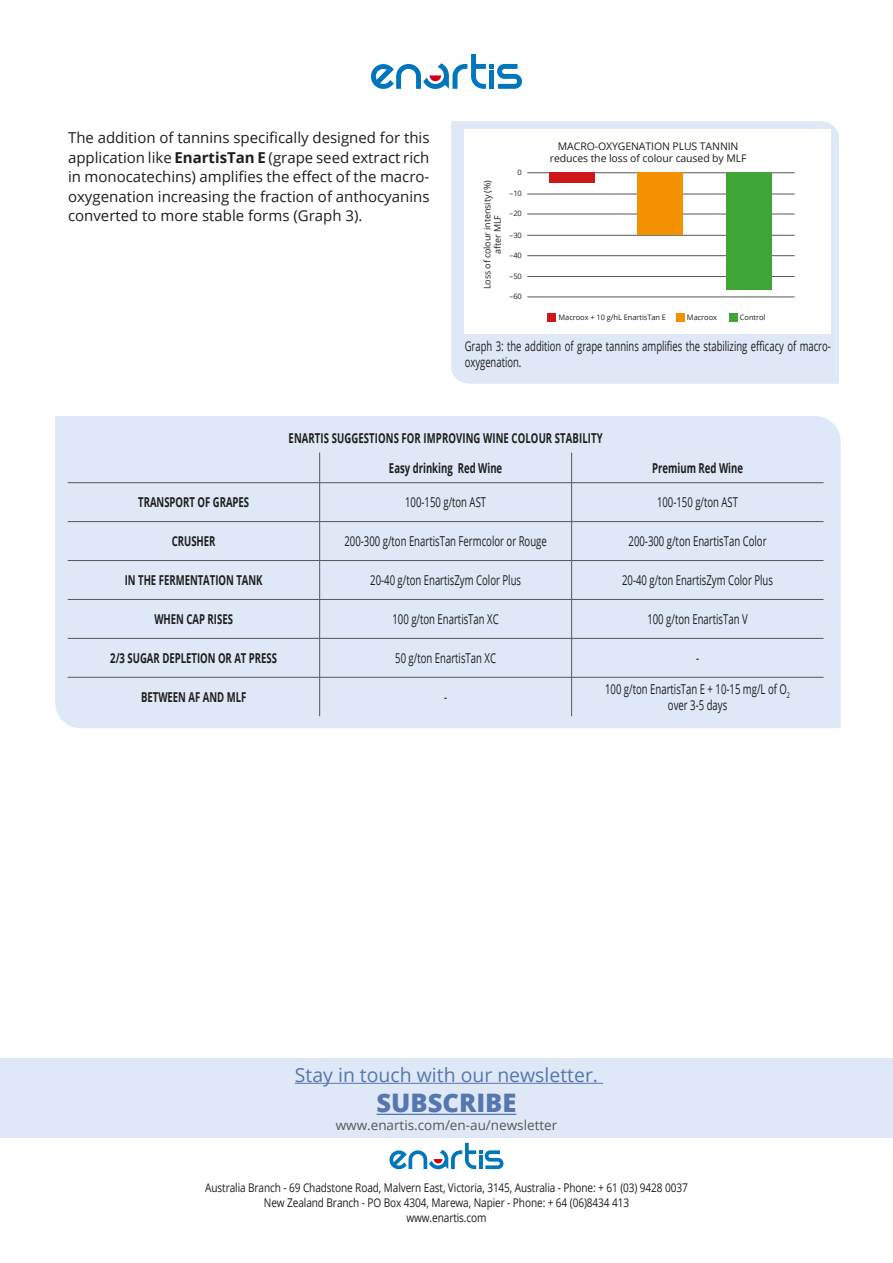
<style>
.page{position:relative;width:893px;height:1263px;background:#fff}
.page>*{position:absolute;margin:0;border:0;box-sizing:border-box;transform-origin:0 0}
.t1{font:800 25.5px "Open Sans";color:#5576af}
.t2{font:19.5px "Open Sans";color:#5576af}
.t3{font:15px/19.5px "Open Sans";color:#1d1d1b;text-align:justify}
.t4{font:13.65px/16.4px "Open Sans";color:#1d1d1b;text-align:center;scale:.7 1}
.t5{font:700 13.65px "Open Sans";color:#1d1d1b;scale:.7 1}
.t6{font:13.5px/16.2px "Open Sans";color:#1d1d1b;scale:.7 1}
.t7{font:13.5px "Open Sans";color:#575756}
.t8{font:12px/15px "Open Sans";letter-spacing:-.01em;color:#1d1d1b;text-align:center;scale:.84 1}
.t9{font:10.5px/12px "Open Sans";letter-spacing:-.01em;color:#1d1d1b;text-align:center}
.t10{font:9px/10.5px "Open Sans";letter-spacing:-.01em;color:#1d1d1b;text-align:center}
.t11{font:7.5px "Open Sans";letter-spacing:-.01em;color:#1d1d1b}
.s1{font-weight:700}
</style>
<div class="page">
<div style="left:451px;top:121px;width:388px;height:263px;background:#dfe8f7"></div>
<div style="left:465px;top:130px;width:366px;height:204px;background:#fff"></div>
<div style="left:55px;top:416px;width:786px;height:312px;background:#dfe8f7"></div>
<hr style="left:319px;top:453px;width:1px;height:30px;background:#575756">
<hr style="left:571px;top:453px;width:1px;height:30px;background:#575756">
<hr style="left:68px;top:482px;width:252px;height:1px;background:#575756">
<hr style="left:68px;top:521px;width:252px;height:1px;background:#575756">
<hr style="left:68px;top:560px;width:252px;height:1px;background:#575756">
<hr style="left:68px;top:599px;width:252px;height:1px;background:#575756">
<hr style="left:68px;top:638px;width:252px;height:1px;background:#575756">
<hr style="left:68px;top:677px;width:252px;height:1px;background:#575756">
<hr style="left:319px;top:599px;width:1px;height:39px;background:#575756">
<hr style="left:571px;top:599px;width:1px;height:39px;background:#575756">
<hr style="left:320px;top:638px;width:252px;height:1px;background:#575756">
<hr style="left:319px;top:638px;width:1px;height:39px;background:#575756">
<hr style="left:572px;top:638px;width:252px;height:1px;background:#575756">
<hr style="left:571px;top:638px;width:1px;height:39px;background:#575756">
<hr style="left:320px;top:677px;width:252px;height:1px;background:#575756">
<hr style="left:319px;top:677px;width:1px;height:39px;background:#575756">
<hr style="left:572px;top:677px;width:252px;height:1px;background:#575756">
<hr style="left:571px;top:677px;width:1px;height:39px;background:#575756">
<hr style="left:320px;top:482px;width:252px;height:1px;background:#575756">
<hr style="left:319px;top:483px;width:1px;height:38px;background:#575756">
<hr style="left:572px;top:482px;width:252px;height:1px;background:#575756">
<hr style="left:571px;top:483px;width:1px;height:38px;background:#575756">
<hr style="left:320px;top:521px;width:252px;height:1px;background:#575756">
<hr style="left:319px;top:522px;width:1px;height:38px;background:#575756">
<hr style="left:572px;top:521px;width:252px;height:1px;background:#575756">
<hr style="left:571px;top:522px;width:1px;height:38px;background:#575756">
<hr style="left:320px;top:560px;width:252px;height:1px;background:#575756">
<hr style="left:319px;top:561px;width:1px;height:38px;background:#575756">
<hr style="left:572px;top:560px;width:252px;height:1px;background:#575756">
<hr style="left:571px;top:561px;width:1px;height:38px;background:#575756">
<hr style="left:320px;top:599px;width:252px;height:1px;background:#575756">
<hr style="left:572px;top:599px;width:252px;height:1px;background:#575756">
<hr style="left:527px;top:172px;width:268px;height:1px;background:#575756">
<hr style="left:527px;top:194px;width:268px;height:1px;background:#575756">
<hr style="left:527px;top:214px;width:268px;height:1px;background:#575756">
<hr style="left:527px;top:235px;width:268px;height:1px;background:#575756">
<hr style="left:527px;top:255px;width:268px;height:1px;background:#575756">
<hr style="left:527px;top:276px;width:268px;height:1px;background:#575756">
<hr style="left:527px;top:297px;width:268px;height:1px;background:#575756">
<div style="left:549px;top:173px;width:45px;height:10px;background:#cd1719"></div>
<div style="left:637px;top:173px;width:46px;height:62px;background:#f39200"></div>
<div style="left:726px;top:173px;width:45px;height:117px;background:#3fa535"></div>
<div style="left:547px;top:313px;width:9px;height:8px;background:#cd1719"></div>
<div style="left:676px;top:313px;width:8px;height:8px;background:#f39200"></div>
<div style="left:729px;top:313px;width:8px;height:8px;background:#3fa535"></div>
<div style="left:0;top:1058px;width:893px;height:80px;background:#dfe8f7"></div>
<hr style="left:295px;top:1083px;width:308px;height:1px;background:#5576af">
<hr style="left:377px;top:1114px;width:139px;height:1px;background:#5576af">
<svg style="left:389px;top:1143px;width:114px;height:26px"></svg>
<svg style="left:371px;top:54px;width:151px;height:35px"></svg>
<p class="t3" style="left:68px;top:128px;width:363px">The addition of tannins specifically designed for this application like <span class="s1">EnartisTan E</span> (grape seed extract rich in monocatechins) amplifies the effect of the macro&shy;oxygenation increasing the fraction of anthocyanins converted to more stable forms (Graph 3).</p>
<p class="t9" style="left:550px;top:140px;width:198px">MACRO-OXYGENATION PLUS TANNIN reduces the loss of colour caused by MLF</p>
<p class="t11" style="left:517px;top:167px;width:6px">0</p>
<p class="t11" style="left:510px;top:188px;width:14px">–10</p>
<p class="t11" style="left:510px;top:208px;width:14px">–20</p>
<p class="t11" style="left:510px;top:230px;width:14px">–30</p>
<p class="t11" style="left:510px;top:250px;width:14px">–40</p>
<p class="t11" style="left:510px;top:271px;width:14px">–50</p>
<p class="t11" style="left:510px;top:291px;width:14px">–60</p>
<p class="t10" style="left:482px;top:289px;width:111px;rotate:-90deg">Loss of colour intensity (%) after MLF</p>
<p class="t11" style="left:558px;top:312px;width:109px">Macroox + 10 g/hL EnartisTan E</p>
<p class="t11" style="left:687px;top:312px;width:32px">Macroox</p>
<p class="t11" style="left:740px;top:312px;width:27px">Control</p>
<p class="t6" style="left:465px;top:337px;width:525px">Graph 3: the addition of grape tannins amplifies the stabilizing efficacy of macro&shy;oxygenation.</p>
<p class="t5" style="left:289px;top:428px;width:450px">ENARTIS SUGGESTIONS FOR IMPROVING WINE COLOUR STABILITY</p>
<p class="t5" style="left:389px;top:458px;width:163px">Easy drinking Red Wine</p>
<p class="t5" style="left:652px;top:458px;width:131px">Premium Red Wine</p>
<p class="t5" style="left:138px;top:493px;width:160px">TRANSPORT OF GRAPES</p>
<p class="t4" style="left:405px;top:494px;width:117px">100-150 g/ton AST</p>
<p class="t4" style="left:657px;top:494px;width:117px">100-150 g/ton AST</p>
<p class="t5" style="left:172px;top:532px;width:64px">CRUSHER</p>
<p class="t4" style="left:344px;top:533px;width:291px">200-300 g/ton EnartisTan Fermcolor or Rouge</p>
<p class="t4" style="left:629px;top:533px;width:199px">200-300 g/ton EnartisTan Color</p>
<p class="t5" style="left:125px;top:571px;width:198px">IN THE FERMENTATION TANK</p>
<p class="t4" style="left:370px;top:572px;width:217px">20-40 g/ton EnartisZym Color Plus</p>
<p class="t4" style="left:622px;top:572px;width:217px">20-40 g/ton EnartisZym Color Plus</p>
<p class="t5" style="left:154px;top:609px;width:114px">WHEN CAP RISES</p>
<p class="t4" style="left:392px;top:611px;width:153px">100 g/ton EnartisTan XC</p>
<p class="t4" style="left:647px;top:611px;width:145px">100 g/ton EnartisTan V</p>
<p class="t5" style="left:110px;top:648px;width:240px">2/3 SUGAR DEPLETION OR AT PRESS</p>
<p class="t4" style="left:395px;top:649px;width:145px">50 g/ton EnartisTan XC</p>
<p class="t4" style="left:696px;top:649px;width:6px">-</p>
<p class="t5" style="left:141px;top:687px;width:152px">BETWEEN AF AND MLF</p>
<p class="t4" style="left:444px;top:688px;width:6px">-</p>
<p class="t4" style="left:605px;top:680px;width:266px">100 g/ton EnartisTan E + 10-15 mg/L of O<sub>2 </sub>over 3-5 days</p>
<h2 class="t2" style="left:295px;top:1061px;width:305px">Stay in touch with our newsletter.</h2>
<h1 class="t1" style="left:377px;top:1084px;width:141px">SUBSCRIBE</h1>
<p class="t7" style="left:336px;top:1116px;width:223px">www.enartis.com/en-au/newsletter</p>
<p class="t8" style="left:205px;top:1180px;width:576px">Australia Branch - 69 Chadstone Road, Malvern East, Victoria, 3145, Australia - Phone: + 61 (03) 9428 0037<br>New Zealand Branch - PO Box 4304, Marewa, Napier - Phone: + 64 (06)8434 413<br>www.enartis.com</p>
</div>
